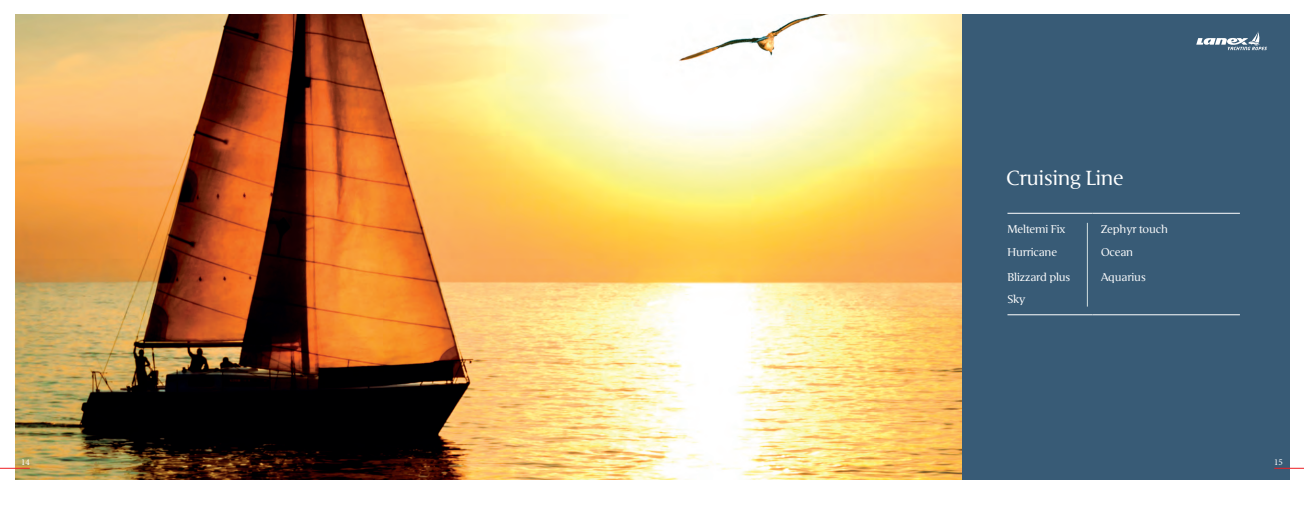
<style>
.page{position:relative;width:1304px;height:511px;background:#fff}
.page>*{position:absolute;margin:0;border:0;box-sizing:border-box;transform-origin:0 0}
.t1{font:20px "Areplos Book Pro";letter-spacing:-.01em;color:#fff}
.t2{font:11px "Areplos Book Pro";letter-spacing:-.01em;color:#fff}
.t3{font:9px "Minion Pro";color:#fff}
</style>
<div class="page">
<div style="left:962px;top:14px;width:328px;height:465px;background:#385b76"></div>
<img style="left:15px;top:14px;width:947px;height:465px">
<hr style="left:0;top:467px;width:30px;height:1px;background:#ee1d23">
<hr style="left:1274px;top:467px;width:30px;height:1px;background:#ee1d23">
<svg style="left:1196px;top:31px;width:71px;height:19px"></svg>
<hr style="left:1087px;top:223px;width:1px;height:83px;background:#d2dfdf">
<hr style="left:1007px;top:213px;width:85px;height:1px;background:#fff">
<hr style="left:1092px;top:213px;width:148px;height:1px;background:#fff">
<hr style="left:1007px;top:314px;width:85px;height:1px;background:#fff">
<hr style="left:1092px;top:314px;width:148px;height:1px;background:#fff">
<h1 class="t1" style="left:1006px;top:166px;width:119px">Cruising Line</h1>
<p class="t2" style="left:1007px;top:222px;width:59px">Meltemi Fix</p>
<p class="t2" style="left:1101px;top:222px;width:68px">Zephyr touch</p>
<p class="t2" style="left:1007px;top:245px;width:51px">Hurricane</p>
<p class="t2" style="left:1101px;top:245px;width:34px">Ocean</p>
<p class="t2" style="left:1007px;top:270px;width:65px">Blizzard plus</p>
<p class="t2" style="left:1101px;top:270px;width:46px">Aquarius</p>
<p class="t2" style="left:1007px;top:293px;width:19px">Sky</p>
<p class="t3" style="left:21px;top:455px;width:10px">14</p>
<p class="t3" style="left:1274px;top:455px;width:10px">15</p>
</div>
